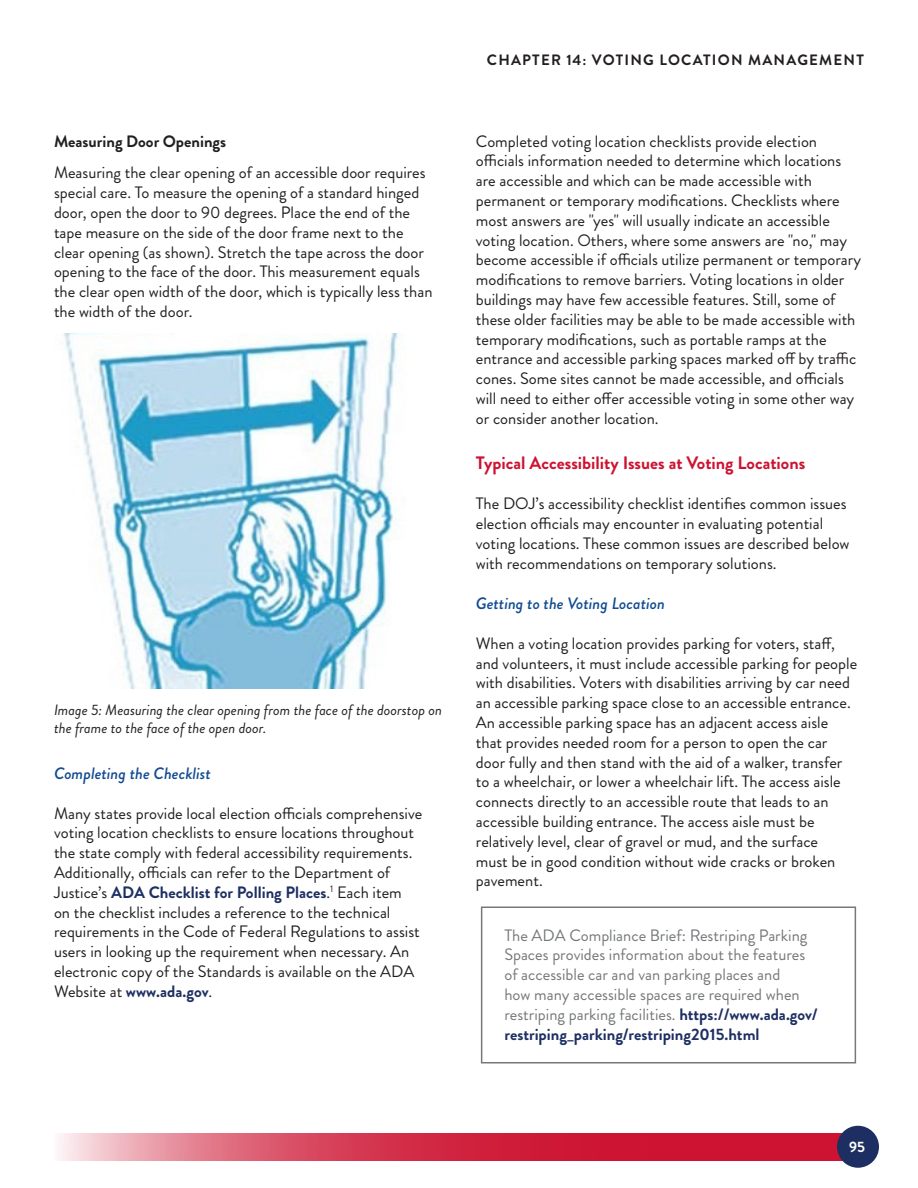
<style>
.page{position:relative;width:918px;height:1188px;background:#fff}
.page>*{position:absolute;margin:0;border:0;box-sizing:border-box;transform-origin:0 0}
.Body{font:700 18px "Brandon Grotesque";color:#cd1331}
.Body-2{font:16.5px/19.8px "Brandon Grotesque";color:#231f20}
.Body-3{font:16.5px/19.8px "Brandon Grotesque";color:#75787a}
.Body-4{font:italic 500 16.5px "Brandon Grotesque";color:#134c92}
.Body-5{font:700 16.5px "Brandon Grotesque";color:#231f20}
.Body-6{font:italic 15px/18px "Brandon Grotesque";color:#231f20}
.Body-7{font:700 15px "Brandon Grotesque";letter-spacing:.08em;color:#231f20}
.t1{font:700 15px "Brandon Grotesque";color:#fff}
.s1{font-weight:700;color:#1e3063}
</style>
<div class="page">
<svg style="left:57px;top:1133px;width:785px;height:28px"></svg>
<div style="left:837px;top:1126px;width:42px;height:42px;background:#1d2f62;border-radius:50%"></div>
<svg style="left:63px;top:333px;width:335px;height:355px"></svg>
<div style="left:481px;top:907px;width:375px;height:157px;border:2px solid #75787a"></div>
<p class="Body-5" style="left:54px;top:129px;width:174px">Measuring Door Openings</p>
<p class="Body-2" style="left:54px;top:163px;width:380px">Measuring the clear opening of an accessible door requires special care. To measure the opening of a standard hinged door, open the door to 90 degrees. Place the end of the tape measure on the side of the door frame next to the clear opening (as shown). Stretch the tape across the door opening to the face of the door. This measurement equals the clear open width of the door, which is typically less than the width of the door.</p>
<p class="Body-6" style="left:54px;top:701px;width:390px">Image 5: Measuring the clear opening from the face of the doorstop on the frame to the face of the open door.</p>
<p class="Body-4" style="left:54px;top:761px;width:158px">Completing the Checklist</p>
<p class="Body-2" style="left:54px;top:803px;width:370px">Many states provide local election officials comprehensive voting location checklists to ensure locations throughout the state comply with federal accessibility requirements.<br>Additionally, officials can refer to the Department of Justice’s <span class="s1">ADA Checklist for Polling Places</span>.<sup>1</sup> Each item<br>on the checklist includes a reference to the technical requirements in the Code of Federal Regulations to assist users in looking up the requirement when necessary. An electronic copy of the Standards is available on the ADA Website at <span class="s1">www.ada.gov</span>.</p>
<p class="Body-7" style="left:487px;top:49px;width:379px">CHAPTER 14: VOTING LOCATION MANAGEMENT</p>
<p class="Body-2" style="left:476px;top:131px;width:387px">Completed voting location checklists provide election officials information needed to determine which locations are accessible and which can be made accessible with permanent or temporary modifications. Checklists where most answers are "yes" will usually indicate an accessible voting location. Others, where some answers are "no," may become accessible if officials utilize permanent or temporary modifications to remove barriers. Voting locations in older buildings may have few accessible features. Still, some of these older facilities may be able to be made accessible with temporary modifications, such as portable ramps at the entrance and accessible parking spaces marked off by traffic cones. Some sites cannot be made accessible, and officials will need to either offer accessible voting in some other way or consider another location.</p>
<p class="Body" style="left:476px;top:450px;width:331px">Typical Accessibility Issues at Voting Locations</p>
<p class="Body-2" style="left:476px;top:494px;width:375px">The DOJ’s accessibility checklist identifies common issues election officials may encounter in evaluating potential voting locations. These common issues are described below with recommendations on temporary solutions.</p>
<p class="Body-4" style="left:476px;top:592px;width:191px">Getting to the Voting Location</p>
<p class="Body-2" style="left:476px;top:633px;width:383px">When a voting location provides parking for voters, staff, and volunteers, it must include accessible parking for people with disabilities. Voters with disabilities arriving by car need an accessible parking space close to an accessible entrance.<br>An accessible parking space has an adjacent access aisle that provides needed room for a person to open the car door fully and then stand with the aid of a walker, transfer to a wheelchair, or lower a wheelchair lift. The access aisle connects directly to an accessible route that leads to an accessible building entrance. The access aisle must be relatively level, clear of gravel or mud, and the surface<br>must be in good condition without wide cracks or broken pavement.</p>
<p class="Body-3" style="left:504px;top:925px;width:315px">The ADA Compliance Brief: Restriping Parking Spaces provides information about the features of accessible car and van parking places and<br>how many accessible spaces are required when restriping parking facilities. <span class="s1">https://www.ada.gov/ restriping_parking/restriping2015.html</span></p>
<p class="t1" style="left:849px;top:1136px;width:18px">95</p>
</div>
